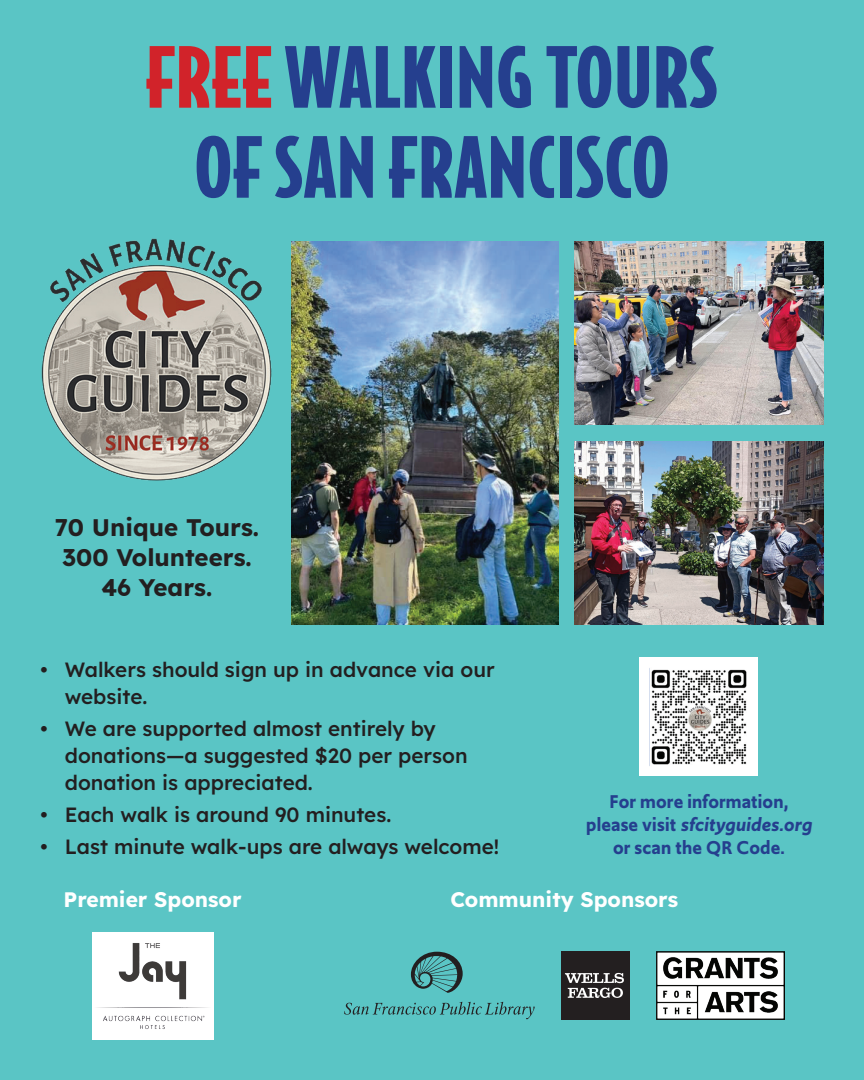
<style>
.page{position:relative;width:864px;height:1080px;background:#5ac5c5}
.page>*{position:absolute;margin:0;border:0;box-sizing:border-box;transform-origin:0 0}
.t1{font:900 79.8px/90px "Bodega Sans";color:#253f8e;text-align:center}
.t2{font:700 24px/30px "Lexend";color:#231f20;text-align:center}
.t3{font:700 21px "Lexend";color:#fff}
.t4{font:500 20.7px/27px "Lexend";color:#231f20}
.t5{font:600 19.5px/23.4px "Upgrade";letter-spacing:.005em;color:#253f8e;text-align:center}
.s1{color:#d1232a}
.s2{font-style:italic}
</style>
<div class="page">
<img style="left:41px;top:238px;width:231px;height:243px">
<div style="left:640px;top:658px;width:118px;height:118px;background:#fff"></div>
<img style="left:649px;top:668px;width:98px;height:98px">
<img style="left:92px;top:932px;width:121px;height:108px">
<svg style="left:344px;top:952px;width:191px;height:67px"></svg>
<img style="left:562px;top:952px;width:67px;height:67px">
<img style="left:656px;top:952px;width:128px;height:67px">
<img style="left:291px;top:241px;width:267px;height:384px">
<img style="left:574px;top:241px;width:250px;height:184px">
<img style="left:574px;top:441px;width:250px;height:184px">
<h1 class="t1" style="left:146px;top:29px;width:574px"><span class="s1">FREE</span> WALKING TOURS<br>OF SAN FRANCISCO</h1>
<p class="t2" style="left:55px;top:511px;width:206px">70 Unique Tours.<br>300 Volunteers.<br>46 Years.</p>
<p class="t4" style="left:65px;top:654px;width:432px;text-indent:-24px">• Walkers should sign up in advance via our website.</p>
<p class="t4" style="left:65px;top:714px;width:404px;text-indent:-24px">• We are supported almost entirely by donations—a suggested $20 per person donation is appreciated.</p>
<p class="t4" style="left:40px;top:800px;width:352px">• Each walk is around 90 minutes.</p>
<p class="t4" style="left:40px;top:832px;width:460px">• Last minute walk-ups are always welcome!</p>
<p class="t5" style="left:586px;top:790px;width:227px">For more information, please visit <span class="s2">sfcityguides.org </span>or scan the QR Code.</p>
<p class="t3" style="left:63px;top:883px;width:180px">Premier Sponsor</p>
<p class="t3" style="left:450px;top:883px;width:229px">Community Sponsors</p>
</div>
